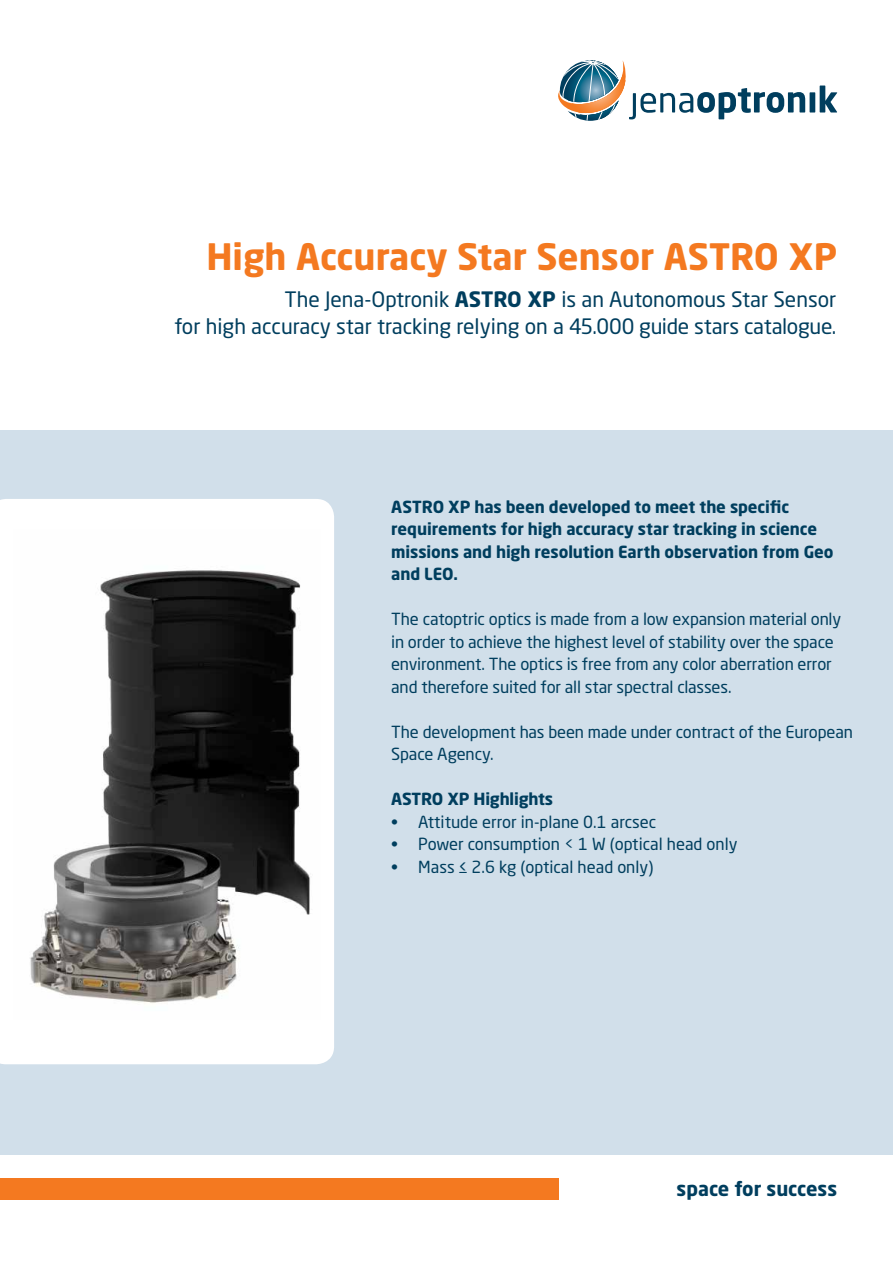
<style>
.page{position:relative;width:893px;height:1263px;background:#fff}
.page>*{position:absolute;margin:0;border:0;box-sizing:border-box;transform-origin:0 0}
.t1{font:700 36px "Neo Sans Std";color:#f47920}
.t2{font:21px/27px "Neo Sans Std";color:#003e5e;text-align:right}
.t3{font:700 19.5px "Neo Sans Std";color:#003e5e}
.t4{font:16.5px/22.5px "Neo Sans Std";letter-spacing:-.01em;color:#003e5e}
.t5{font:700 16.5px/22.5px "Neo Sans Std";letter-spacing:-.005em;color:#003e5e}
.s1{font-weight:700}
</style>
<div class="page">
<div style="left:0;top:430px;width:893px;height:725px;background:#d1dfea"></div>
<div style="left:810px;top:92px;width:5px;height:20px;background:#003e5e"></div>
<svg style="left:820px;top:86px;width:17px;height:26px"></svg>
<svg style="left:558px;top:60px;width:247px;height:61px"></svg>
<div style="left:0;top:1178px;width:558px;height:21px;background:#f47920"></div>
<div style="left:0;top:499px;width:334px;height:565px;background:#fff"></div>
<img style="left:14px;top:530px;width:307px;height:489px">
<h1 class="t1" style="left:206px;top:234px;width:632px">High Accuracy Star Sensor ASTRO XP</h1>
<p class="t2" style="left:174px;top:286px;width:664px">The Jena-Optronik <span class="s1">ASTRO XP</span> is an Autonomous Star Sensor<br>for high accuracy star tracking relying on a 45.000 guide stars catalogue.</p>
<p class="t5" style="left:391px;top:495px;width:444px">ASTRO XP has been developed to meet the specific requirements for high accuracy star tracking in science missions and high resolution Earth observation from Geo and LEO.</p>
<p class="t4" style="left:391px;top:608px;width:451px">The catoptric optics is made from a low expansion material only in order to achieve the highest level of stability over the space environment. The optics is free from any color aberration error and therefore suited for all star spectral classes.</p>
<p class="t4" style="left:391px;top:720px;width:463px">The development has been made under contract of the European<br>Space Agency.</p>
<p class="t5" style="left:391px;top:787px;width:164px">ASTRO XP Highlights</p>
<p class="t4" style="left:391px;top:810px;width:267px">• Attitude error in-plane 0.1 arcsec</p>
<p class="t4" style="left:391px;top:833px;width:348px">• Power consumption &lt; 1 W (optical head only</p>
<p class="t4" style="left:391px;top:855px;width:264px">• Mass ≤ 2.6 kg (optical head only)</p>
<p class="t3" style="left:677px;top:1176px;width:162px">space for success</p>
</div>
